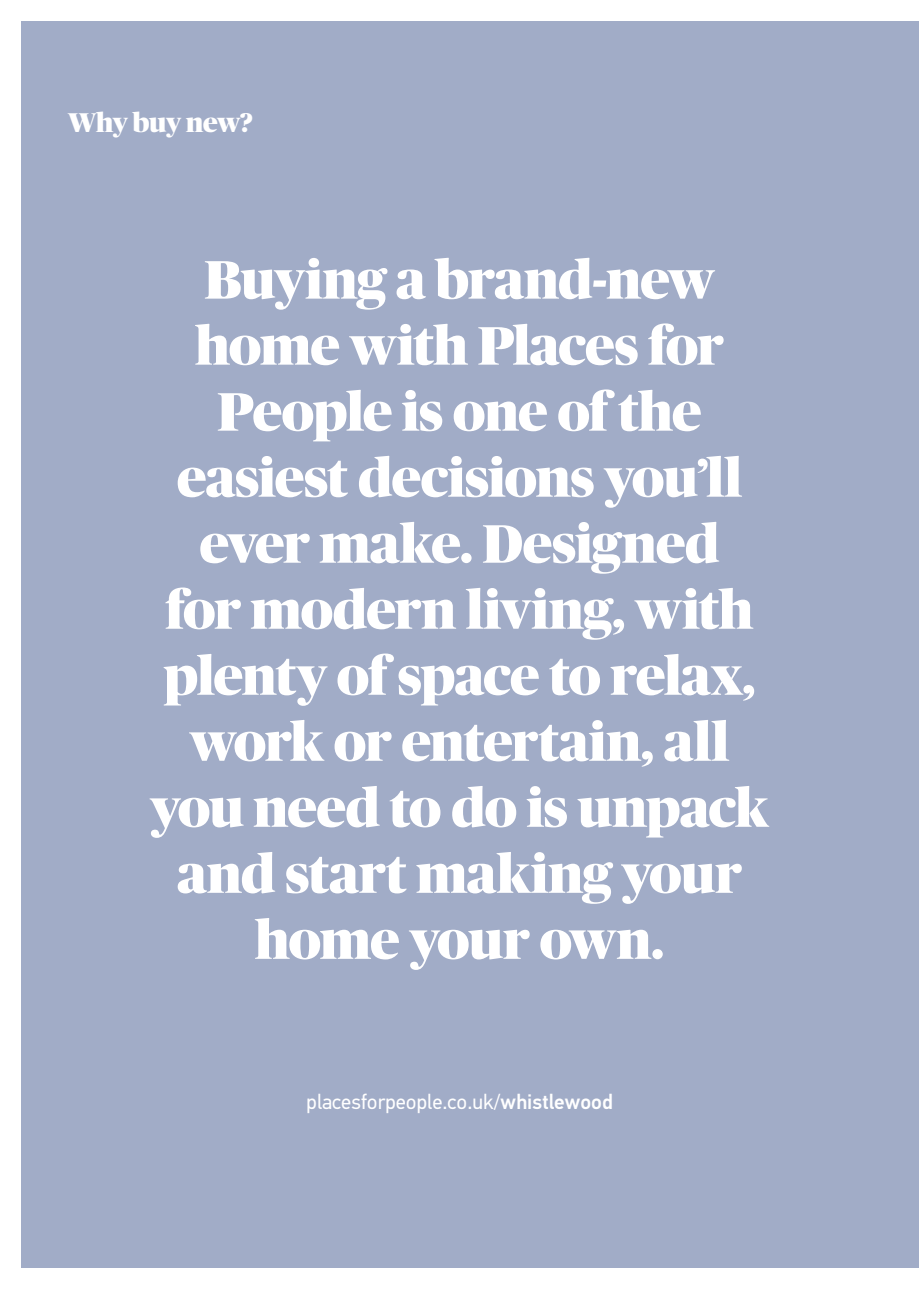
<style>
.page{position:relative;width:919px;height:1289px;background:#fff}
.page>*{position:absolute;margin:0;border:0;box-sizing:border-box;transform-origin:0 0}
.t1{font:900 54px/66px "Publico Banner";letter-spacing:-.01em;color:#fff;text-align:center}
.t2{font:900 27px "Publico Banner";letter-spacing:-.01em;color:#fff}
.t3{font:21px "PF Din Text Std";color:#fff}
.s1{font-weight:500}
</style>
<div class="page">
<div style="left:21px;top:21px;width:897px;height:1246px;background:#a1acc7"></div>
<p class="t2" style="left:68px;top:103px;width:186px">Why buy new?</p>
<p class="t1" style="left:150px;top:243px;width:619px">Buying a brand-new home with Places for<br>People is one of the easiest decisions you’ll ever make. Designed<br>for modern living, with plenty of space to relax, work or entertain, all you need to do is unpack and start making your home your own.</p>
<p class="t3" style="left:306px;top:1089px;width:308px">placesforpeople.co.uk/<span class="s1">whistlewood</span></p>
</div>
